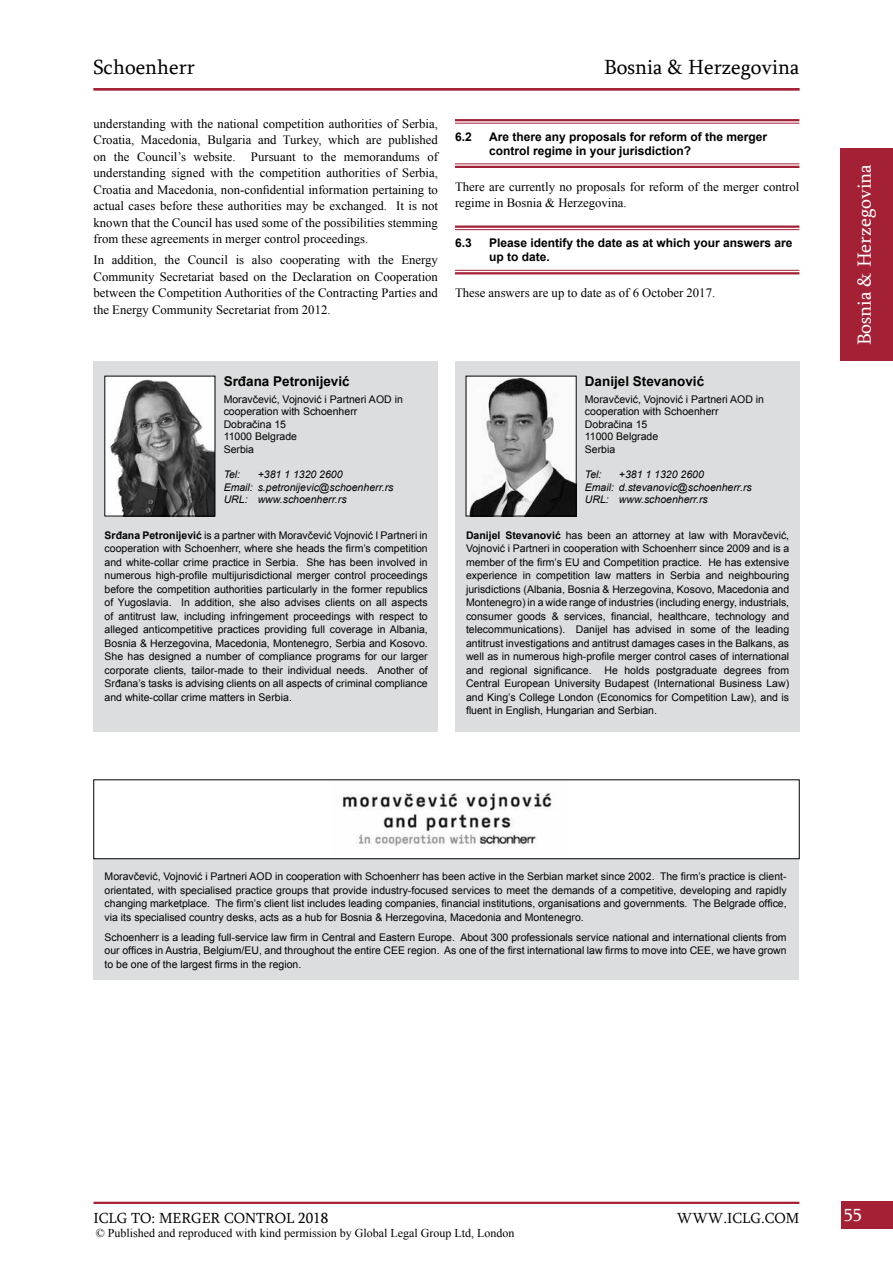
<style>
.page{position:relative;width:893px;height:1263px;background:#fff}
.page>*{position:absolute;margin:0;border:0;box-sizing:border-box;transform-origin:0 0}
.t1{font:21px "Sylfaen";color:#000}
.t2{font:19.5px "Sylfaen";color:#fff}
.t3{font:18px "Sylfaen";color:#fff}
.t4{font:15px "Sylfaen";color:#000}
.t5{font:700 13.5px "Arial";color:#000}
.t6{font:12.75px/16.5px "Times New Roman";color:#000;text-align:justify}
.t7{font:700 12px/14.4px "Arial";color:#000}
.t8{font:12px "Times New Roman";color:#000}
.t9{font:10.5px/13.5px "Arial";color:#000;text-align:justify}
.t10{font:italic 10.5px/12.6px "Arial";color:#000}
.s1{font-weight:700}
</style>
<div class="page">
<div style="left:841px;top:1201px;width:52px;height:28px;background:#a32035"></div>
<hr style="left:94px;top:1202px;width:705px;height:2px;background:#a32035">
<div style="left:840px;top:148px;width:53px;height:213px;background:#a32035"></div>
<hr style="left:455px;top:119px;width:344px;height:2px;background:#a32035">
<hr style="left:455px;top:123px;width:344px;height:1px;background:#a32035">
<hr style="left:455px;top:163px;width:344px;height:1px;background:#a32035">
<hr style="left:455px;top:166px;width:344px;height:2px;background:#a32035">
<hr style="left:455px;top:226px;width:344px;height:2px;background:#a32035">
<hr style="left:455px;top:229px;width:344px;height:1px;background:#a32035">
<hr style="left:455px;top:270px;width:344px;height:1px;background:#a32035">
<hr style="left:455px;top:272px;width:344px;height:2px;background:#a32035">
<div style="left:94px;top:361px;width:344px;height:370px;background:#dcddde"></div>
<div style="left:94px;top:859px;width:705px;height:121px;background:#dcddde"></div>
<div style="left:455px;top:361px;width:344px;height:370px;background:#dcddde"></div>
<img style="left:107px;top:378px;width:106px;height:136px">
<div style="left:105px;top:376px;width:110px;height:140px;border:1px solid #000"></div>
<img style="left:468px;top:378px;width:106px;height:136px">
<div style="left:466px;top:376px;width:110px;height:140px;border:1px solid #000"></div>
<img style="left:342px;top:793px;width:210px;height:54px">
<hr style="left:94px;top:88px;width:705px;height:2px;background:#a32035">
<h1 class="t1" style="left:94px;top:53px;width:103px">Schoenherr</h1>
<h1 class="t1" style="left:604px;top:53px;width:197px">Bosnia &amp; Herzegovina</h1>
<p class="t6" style="left:94px;top:115px;width:346px">understanding with the national competition authorities of Serbia, Croatia, Macedonia, Bulgaria and Turkey, which are published on the Council’s website. Pursuant to the memorandums of understanding signed with the competition authorities of Serbia, Croatia and Macedonia, non-confidential information pertaining to actual cases before these authorities may be exchanged. It is not known that the Council has used some of the possibilities stemming from these agreements in merger control proceedings.</p>
<p class="t6" style="left:94px;top:251px;width:346px">In addition, the Council is also cooperating with the Energy Community Secretariat based on the Declaration on Cooperation between the Competition Authorities of the Contracting Parties and the Energy Community Secretariat from 2012.</p>
<p class="t7" style="left:455px;top:129px;width:18px">6.2</p>
<p class="t7" style="left:489px;top:129px;width:280px">Are there any proposals for reform of the merger control regime in your jurisdiction?</p>
<p class="t6" style="left:455px;top:178px;width:346px">There are currently no proposals for reform of the merger control regime in Bosnia &amp; Herzegovina.</p>
<p class="t7" style="left:455px;top:236px;width:18px">6.3</p>
<p class="t7" style="left:489px;top:236px;width:305px">Please identify the date as at which your answers are up to date.</p>
<p class="t6" style="left:455px;top:284px;width:262px">These answers are up to date as of 6 October 2017.</p>
<p class="t5" style="left:224px;top:371px;width:128px">Srđana Petronijević</p>
<p class="t9" style="left:224px;top:393px;width:181px;line-height:12.6px;text-align:left">Moravčević, Vojnović i Partneri AOD in cooperation with Schoenherr<br>Dobračina 15<br>11000 Belgrade<br>Serbia</p>
<p class="t10" style="left:224px;top:468px;width:18px">Tel:</p>
<p class="t10" style="left:224px;top:468px;width:171px;text-indent:34px">+381 1 1320 2600<br>Email: s.petronijevic@schoenherr.rs<br>URL: www.schoenherr.rs</p>
<p class="t9" style="left:105px;top:528px;width:325px"><span class="s1">Srđana Petronijević</span> is a partner with Moravčević Vojnović I Partneri in cooperation with Schoenherr, where she heads the firm’s competition and white-collar crime practice in Serbia. She has been involved in numerous high-profile multijurisdictional merger control proceedings before the competition authorities particularly in the former republics of Yugoslavia. In addition, she also advises clients on all aspects of antitrust law, including infringement proceedings with respect to alleged anticompetitive practices providing full coverage in Albania, Bosnia &amp; Herzegovina, Macedonia, Montenegro, Serbia and Kosovo.<br>She has designed a number of compliance programs for our larger corporate clients, tailor-made to their individual needs. Another of Srđana’s tasks is advising clients on all aspects of criminal compliance and white-collar crime matters in Serbia.</p>
<p class="t5" style="left:585px;top:371px;width:121px">Danijel Stevanović</p>
<p class="t9" style="left:585px;top:393px;width:181px;line-height:12.6px;text-align:left">Moravčević, Vojnović i Partneri AOD in cooperation with Schoenherr<br>Dobračina 15<br>11000 Belgrade<br>Serbia</p>
<p class="t10" style="left:585px;top:468px;width:18px">Tel:</p>
<p class="t10" style="left:585px;top:468px;width:168px;text-indent:34px">+381 1 1320 2600<br>Email: d.stevanovic@schoenherr.rs<br>URL: www.schoenherr.rs</p>
<p class="t9" style="left:466px;top:528px;width:325px"><span class="s1">Danijel Stevanović</span> has been an attorney at law with Moravčević, Vojnović i Partneri in cooperation with Schoenherr since 2009 and is a member of the firm’s EU and Competition practice. He has extensive experience in competition law matters in Serbia and neighbouring jurisdictions (Albania, Bosnia &amp; Herzegovina, Kosovo, Macedonia and Montenegro) in a wide range of industries (including energy, industrials, consumer goods &amp; services, financial, healthcare, technology and telecommunications). Danijel has advised in some of the leading antitrust investigations and antitrust damages cases in the Balkans, as well as in numerous high-profile merger control cases of international and regional significance. He holds postgraduate degrees from Central European University Budapest (International Business Law) and King’s College London (Economics for Competition Law), and is fluent in English, Hungarian and Serbian.</p>
<h2 class="t2" style="left:851px;top:345px;width:183px;rotate:-90deg">Bosnia &amp; Herzegovina</h2>
<p class="t9" style="left:105px;top:870px;width:684px">Moravčević, Vojnović i Partneri AOD in cooperation with Schoenherr has been active in the Serbian market since 2002. The firm’s practice is client&shy;orientated, with specialised practice groups that provide industry-focused services to meet the demands of a competitive, developing and rapidly changing marketplace. The firm’s client list includes leading companies, financial institutions, organisations and governments. The Belgrade office, via its specialised country desks, acts as a hub for Bosnia &amp; Herzegovina, Macedonia and Montenegro.</p>
<p class="t9" style="left:105px;top:930px;width:684px">Schoenherr is a leading full-service law firm in Central and Eastern Europe. About 300 professionals service national and international clients from our offices in Austria, Belgium/EU, and throughout the entire CEE region. As one of the first international law firms to move into CEE, we have grown to be one of the largest firms in the region.</p>
<h3 class="t4" style="left:94px;top:1208px;width:236px">ICLG TO: MERGER CONTROL 2018</h3>
<h3 class="t4" style="left:677px;top:1208px;width:124px">WWW.ICLG.COM</h3>
<h3 class="t3" style="left:844px;top:1202px;width:19px">55</h3>
<p class="t8" style="left:96px;top:1225px;width:420px">© Published and reproduced with kind permission by Global Legal Group Ltd, London</p>
</div>
